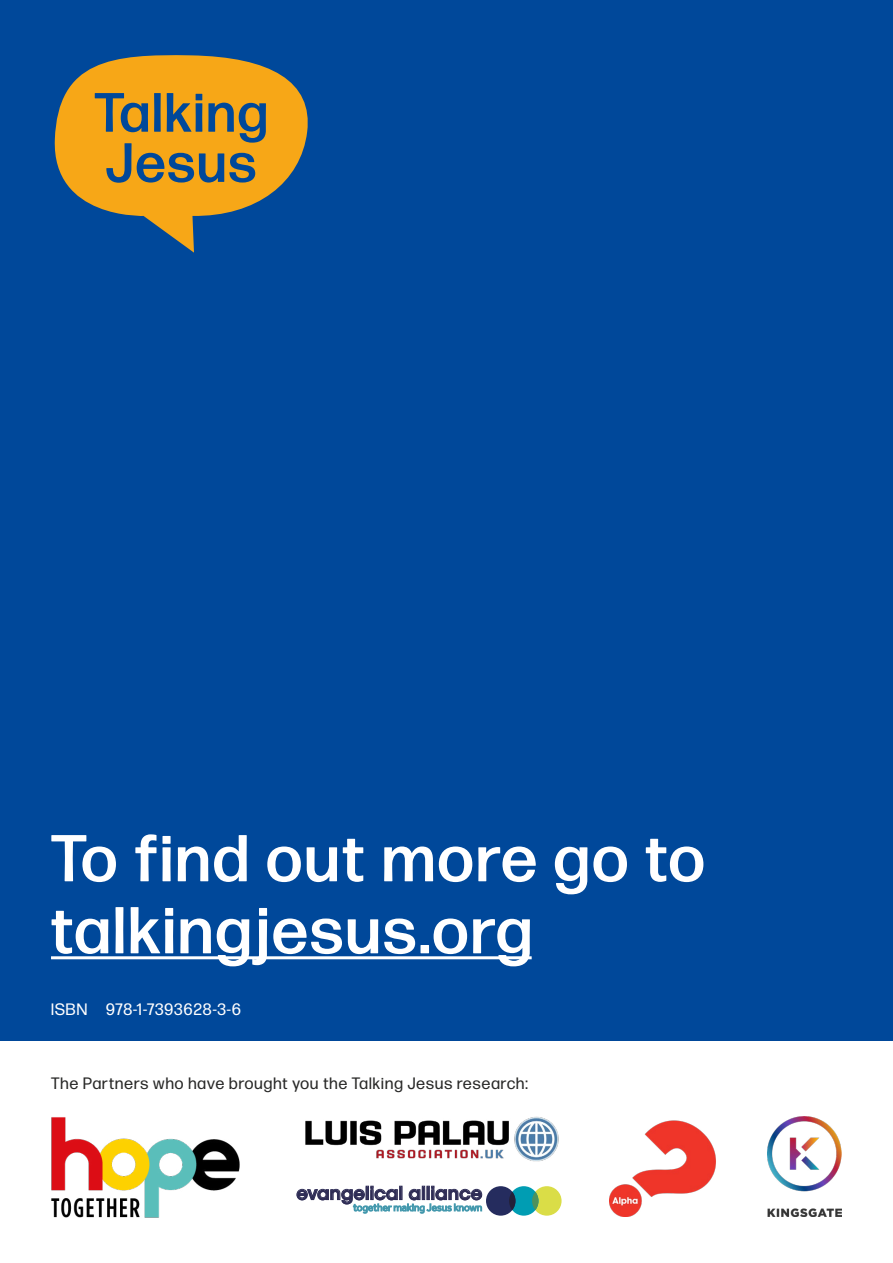
<style>
.page{position:relative;width:893px;height:1263px;background:#fff}
.page>*{position:absolute;margin:0;border:0;box-sizing:border-box;transform-origin:0 0}
.t1{font:500 66px/72px "Forma DJR Display";letter-spacing:.05em;color:#fff}
.t2{font:600 18.15px "ITC Avant Garde Std";color:#2e2c55}
.t3{font:16.5px "Forma DJR Display";letter-spacing:.07em;color:#282827}
.t4{font:16.5px "Forma DJR Display";letter-spacing:.065em;color:#fff}
.t5{font:10.65px "Effra";color:#459aae;scale:.93 1}
</style>
<div class="page">
<div style="left:0;top:0;width:893px;height:1040px;background:#00489a"></div>
<hr style="left:51px;top:956px;width:481px;height:3px;background:#fff">
<svg style="left:54px;top:55px;width:254px;height:198px;fill:#f7a717"></svg>
<img style="left:609px;top:1120px;width:107px;height:96px">
<img style="left:305px;top:1116px;width:254px;height:46px">
<img style="left:767px;top:1116px;width:75px;height:100px">
<div style="left:532px;top:1186px;width:30px;height:30px;background:#dadd47;border-radius:50%"></div>
<div style="left:509px;top:1186px;width:29px;height:30px;background:#009db3;border-radius:50%"></div>
<div style="left:486px;top:1186px;width:29px;height:30px;background:#252c5e;border-radius:50%"></div>
<svg style="left:532px;top:1192px;width:6px;height:18px"></svg>
<div style="left:509px;top:1192px;width:6px;height:18px;background:#232139;border-radius:50%"></div>
<img style="left:51px;top:1117px;width:189px;height:101px">
<h1 class="t1" style="left:51px;top:821px;width:655px">To find out more go to talkingjesus.org</h1>
<p class="t4" style="left:51px;top:999px;width:191px">ISBN 978-1-7393628-3-6</p>
<p class="t3" style="left:51px;top:1073px;width:478px">The Partners who have brought you the Talking Jesus research:</p>
<p class="t2" style="left:296px;top:1181px;width:187px">evangelical alliance</p>
<p class="t5" style="left:353px;top:1201px;width:140px">together making Jesus known</p>
</div>
